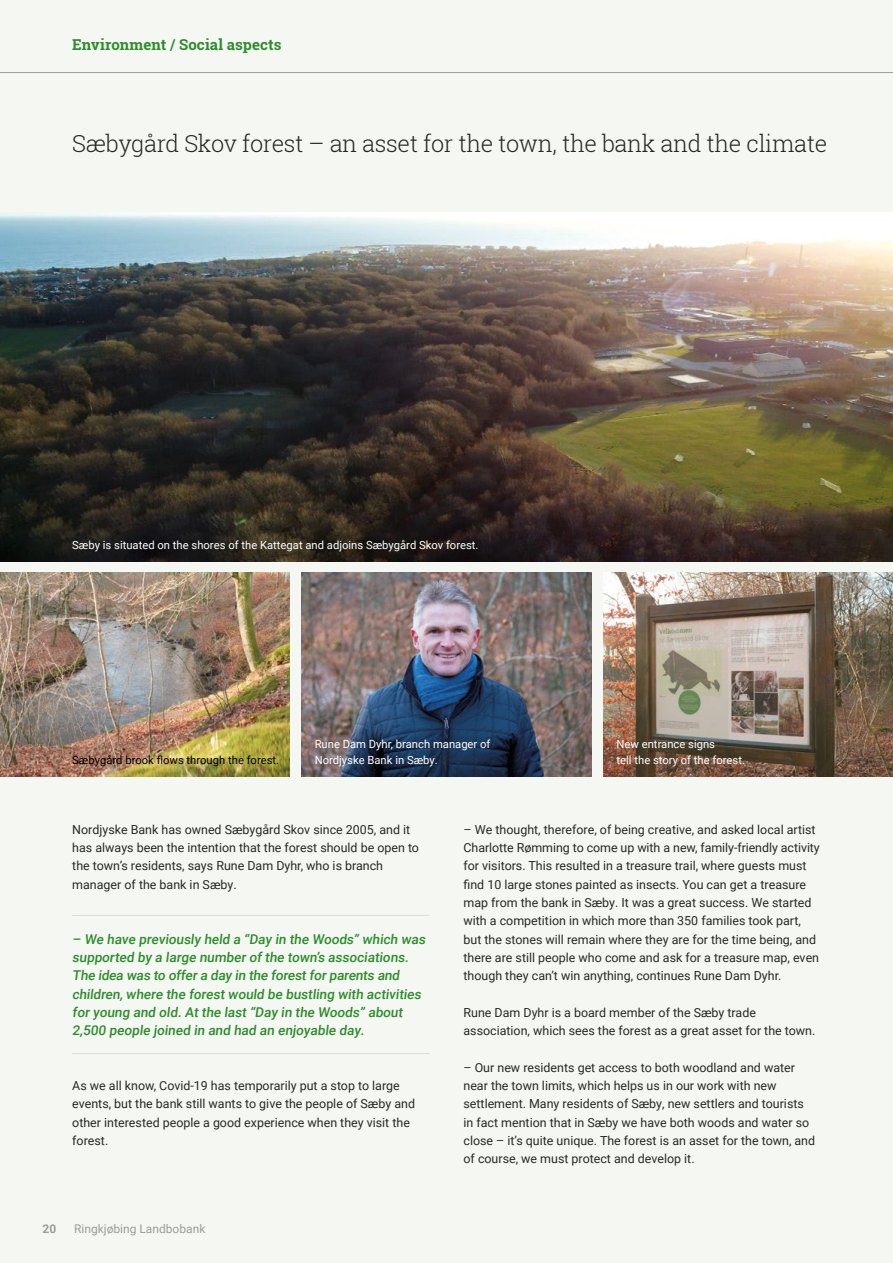
<style>
.page{position:relative;width:893px;height:1263px;background:#f5f8f2}
.page>*{position:absolute;margin:0;border:0;box-sizing:border-box;transform-origin:0 0}
.t1{font:300 23.4px "Roboto Slab";letter-spacing:-.015em;color:#282827}
.t2{font:700 15px "Roboto Slab";letter-spacing:.005em;color:#2d8c2d}
.t3{font:500 13.5px/18.3px "Roboto";color:#2d8c2d}
.t4{font:12.45px/18.3px "Roboto";color:#282827}
.t5{font:12px "Roboto";color:#9d9d9c}
.t6{font:700 12px "Roboto";color:#9d9d9c}
.t7{font:11.25px/15.8px "Roboto";color:#fff}
.t8{font:11.25px "Roboto";color:#000}
</style>
<div class="page">
<hr style="left:72px;top:1053px;width:357px;height:1px;background:#dadada">
<hr style="left:72px;top:915px;width:357px;height:1px;background:#dadada">
<img style="left:0;top:213px;width:893px;height:349px">
<img style="left:0;top:573px;width:289px;height:204px">
<img style="left:604px;top:573px;width:289px;height:204px">
<img style="left:302px;top:573px;width:289px;height:204px">
<hr style="left:0;top:72px;width:893px;height:1px;background:#9d9d9c">
<p class="t2" style="left:72px;top:34px;width:211px">Environment / Social aspects</p>
<h1 class="t1" style="left:72px;top:128px;width:757px">Sæbygård Skov forest – an asset for the town, the bank and the climate</h1>
<p class="t7" style="left:72px;top:537px;width:408px">Sæby is situated on the shores of the Kattegat and adjoins Sæbygård Skov forest.</p>
<p class="t8" style="left:72px;top:752px;width:208px">Sæbygård brook flows through the forest.</p>
<p class="t7" style="left:315px;top:736px;width:177px">Rune Dam Dyhr, branch manager of<br>Nordjyske Bank in Sæby.</p>
<p class="t7" style="left:617px;top:736px;width:130px">New entrance signs<br>tell the story of the forest.</p>
<p class="t4" style="left:72px;top:820px;width:348px">Nordjyske Bank has owned Sæbygård Skov since 2005, and it has always been the intention that the forest should be open to the town’s residents, says Rune Dam Dyhr, who is branch manager of the bank in Sæby.</p>
<p class="t3" style="left:72px;top:929px;width:357px">– We have previously held a “Day in the Woods” which was supported by a large number of the town’s associations.<br>The idea was to offer a day in the forest for parents and children, where the forest would be bustling with activities for young and old. At the last “Day in the Woods” about 2,500 people joined in and had an enjoyable day.</p>
<p class="t4" style="left:72px;top:1076px;width:344px">As we all know, Covid-19 has temporarily put a stop to large events, but the bank still wants to give the people of Sæby and other interested people a good experience when they visit the forest.</p>
<p class="t6" style="left:43px;top:1220px;width:15px">20</p>
<p class="t5" style="left:74px;top:1220px;width:133px">Ringkjøbing Landbobank</p>
<p class="t4" style="left:463px;top:820px;width:358px">– We thought, therefore, of being creative, and asked local artist Charlotte Rømming to come up with a new, family-friendly activity for visitors. This resulted in a treasure trail, where guests must find 10 large stones painted as insects. You can get a treasure map from the bank in Sæby. It was a great success. We started with a competition in which more than 350 families took part, but the stones will remain where they are for the time being, and there are still people who come and ask for a treasure map, even though they can’t win anything, continues Rune Dam Dyhr.</p>
<p class="t4" style="left:463px;top:1003px;width:353px">Rune Dam Dyhr is a board member of the Sæby trade association, which sees the forest as a great asset for the town.</p>
<p class="t4" style="left:463px;top:1058px;width:353px">– Our new residents get access to both woodland and water near the town limits, which helps us in our work with new settlement. Many residents of Sæby, new settlers and tourists in fact mention that in Sæby we have both woods and water so close – it’s quite unique. The forest is an asset for the town, and of course, we must protect and develop it.</p>
</div>
